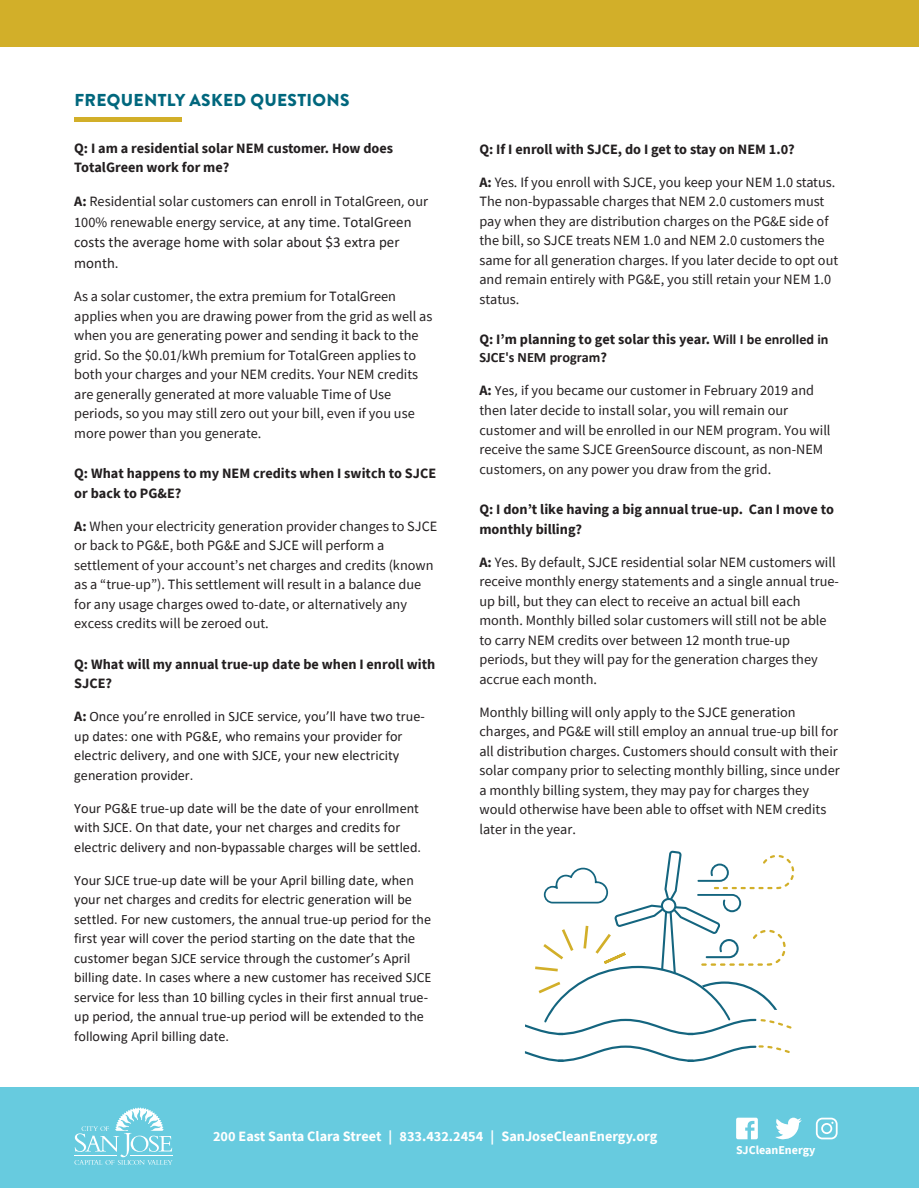
<style>
.page{position:relative;width:919px;height:1188px;background:#fff}
.page>*{position:absolute;margin:0;border:0;box-sizing:border-box;transform-origin:0 0}
.Body_Copy{font:900 17.25px "Brandon Grotesque";letter-spacing:.02em;color:#00677d}
.Body_Copy-2{font:15px/20.5px "Calibri";color:#231f20}
.Body_Copy-3{font:14.25px/19.5px "Source Sans Pro";color:#231f20}
.Body_Copy-4{font:14.25px/19.5px "Calibri";color:#231f20}
.Body_Copy-5{font:700 14.25px/19.5px "Source Sans Pro";color:#231f20}
.t1{font:700 14.25px "Source Sans Pro";color:#fff}
.t2{font:700 12px "Source Sans Pro";color:#fff}
.s1{font-weight:700}
.s2{font-family:"Calibri";font-size:15px}
.s3{font-family:"Calibri"}
.s4{font-family:"Source Sans Pro";font-weight:700}
</style>
<div class="page">
<div style="left:0;top:1087px;width:919px;height:101px;background:#67cbdf"></div>
<svg style="left:775px;top:1117px;width:26px;height:23px"></svg>
<svg style="left:736px;top:1117px;width:21px;height:22px"></svg>
<svg style="left:816px;top:1117px;width:21px;height:22px"></svg>
<div style="left:0;top:0;width:919px;height:47px;background:#d2af29"></div>
<hr style="left:74px;top:117px;width:108px;height:4px;background:#d2af29">
<svg style="left:74px;top:1107px;width:98px;height:57px"></svg>
<svg style="left:525px;top:850px;width:269px;height:185px"></svg>
<svg style="left:525px;top:1045px;width:265px;height:17px"></svg>
<p class="Body_Copy" style="left:74px;top:88px;width:277px">FREQUENTLY ASKED QUESTIONS</p>
<p class="Body_Copy-5" style="left:74px;top:138px;width:320px">Q: I am a residential solar NEM customer. How does<br>TotalGreen work for me?</p>
<p class="Body_Copy-3" style="left:74px;top:191px;width:355px;line-height:20.5px"><span class="s1">A:</span> Residential solar customers <span class="s2">can enroll in</span> TotalGreen<span class="s3">,</span> our<br>100% renewable energy service<span class="s3">,</span> <span class="s2">at any time</span>. <span class="s2">TotalGreen</span></p>
<p class="Body_Copy-2" style="left:74px;top:231px;width:327px">costs the average home with solar about $3 extra per month.</p>
<p class="Body_Copy-3" style="left:74px;top:286px;width:360px">As a solar customer, the extra premium for TotalGreen applies when you are drawing power from the grid as well as when you are generating power and sending it back to the grid. So the $0.01/kWh premium for TotalGreen applies to both your charges and your NEM credits. Your NEM credits are generally generated at more valuable Time of Use periods, so you may still zero out your bill, even if you use more power than you generate.</p>
<p class="Body_Copy-5" style="left:74px;top:463px;width:363px">Q: What happens to my NEM credits when I switch to SJCE or back to PG&amp;E?</p>
<p class="Body_Copy-3" style="left:74px;top:516px;width:364px"><span class="s1">A:</span> When your electricity generation provider changes to SJCE or back to PG&amp;E, both PG&amp;E and SJCE will perform a settlement of your account’s net charges and credits (known as a “true-up”). This settlement will result in a balance due for any usage charges owed to-date, or alternatively any excess credits will be zeroed out.</p>
<p class="Body_Copy-5" style="left:74px;top:654px;width:362px">Q: What will my annual true-up date be when I enroll with<br>SJCE?</p>
<p class="Body_Copy-4" style="left:74px;top:706px;width:352px"><span class="s4">A:</span> Once you’re enrolled in SJCE service, you’ll have two true&shy;up dates: one with PG&amp;E, who remains your provider for electric delivery, and one with SJCE, your new electricity generation provider.</p>
<p class="Body_Copy-4" style="left:74px;top:798px;width:348px">Your PG&amp;E true-up date will be the date of your enrollment with SJCE. On that date, your net charges and credits for electric delivery and non-bypassable charges will be settled.</p>
<p class="Body_Copy-4" style="left:74px;top:870px;width:359px">Your SJCE true-up date will be your April billing date, when your net charges and credits for electric generation will be settled. For new customers, the annual true-up period for the first year will cover the period starting on the date that the customer began SJCE service through the customer’s April billing date. In cases where a new customer has received SJCE service for less than 10 billing cycles in their first annual true&shy;up period, the annual true-up period will be extended to the following April billing date.</p>
<p class="Body_Copy-5" style="left:479px;top:139px;width:317px">Q: If I enroll with SJCE, do I get to stay on NEM 1.0?</p>
<p class="Body_Copy-3" style="left:479px;top:172px;width:360px"><span class="s1">A:</span> Yes. If you enroll with SJCE, you keep your NEM 1.0 status.<br>The non-bypassable charges that NEM 2.0 customers must pay when they are distribution charges on the PG&amp;E side of the bill, so SJCE treats NEM 1.0 and NEM 2.0 customers the same for all generation charges. If you later decide to opt out and remain entirely with PG&amp;E, you still retain your NEM 1.0 status.</p>
<p class="Body_Copy-5" style="left:479px;top:331px;width:350px;line-height:17.1px">Q: I’m planning to get solar this year. <span class="s3">Will I be enrolled in<br>SJCE's NEM program</span>?</p>
<p class="Body_Copy-3" style="left:479px;top:380px;width:353px"><span class="s1">A:</span> <span class="s3">Yes, i</span>f you bec<span class="s2">a</span>me our customer in February 2019 and then later decide to install solar, you will remain our customer and will be enrolled in our NEM program. You will receive the same SJCE <span class="s3">GreenSource</span> discount, as non-NEM customers, on any power you draw from the grid.</p>
<p class="Body_Copy-5" style="left:479px;top:499px;width:356px">Q: I don’t like having a big annual true-up. Can I move to monthly billing?</p>
<p class="Body_Copy-3" style="left:479px;top:552px;width:361px"><span class="s1">A:</span> Yes. By default, SJCE residential solar NEM customers will receive monthly energy statements and a single annual true&shy;up bill, but they can elect to receive an actual bill each month. Monthly billed solar customers will still not be able to carry NEM credits over between 12 month true-up periods, but they will pay for the generation charges they accrue each month.</p>
<p class="Body_Copy-3" style="left:479px;top:702px;width:362px">Monthly billing will only apply to the SJCE generation charges, and PG&amp;E will still employ an annual true-up bill for all distribution charges. Customers should consult with their solar company prior to selecting monthly billing, since under a monthly billing system, they may pay for charges they would otherwise have been able to offset with NEM credits later in the year.</p>
<p class="t1" style="left:213px;top:1127px;width:446px">200 East Santa Clara Street | 833.432.2454 | SanJoseCleanEnergy.org</p>
<p class="t2" style="left:736px;top:1142px;width:81px">SJCleanEnergy</p>
</div>
